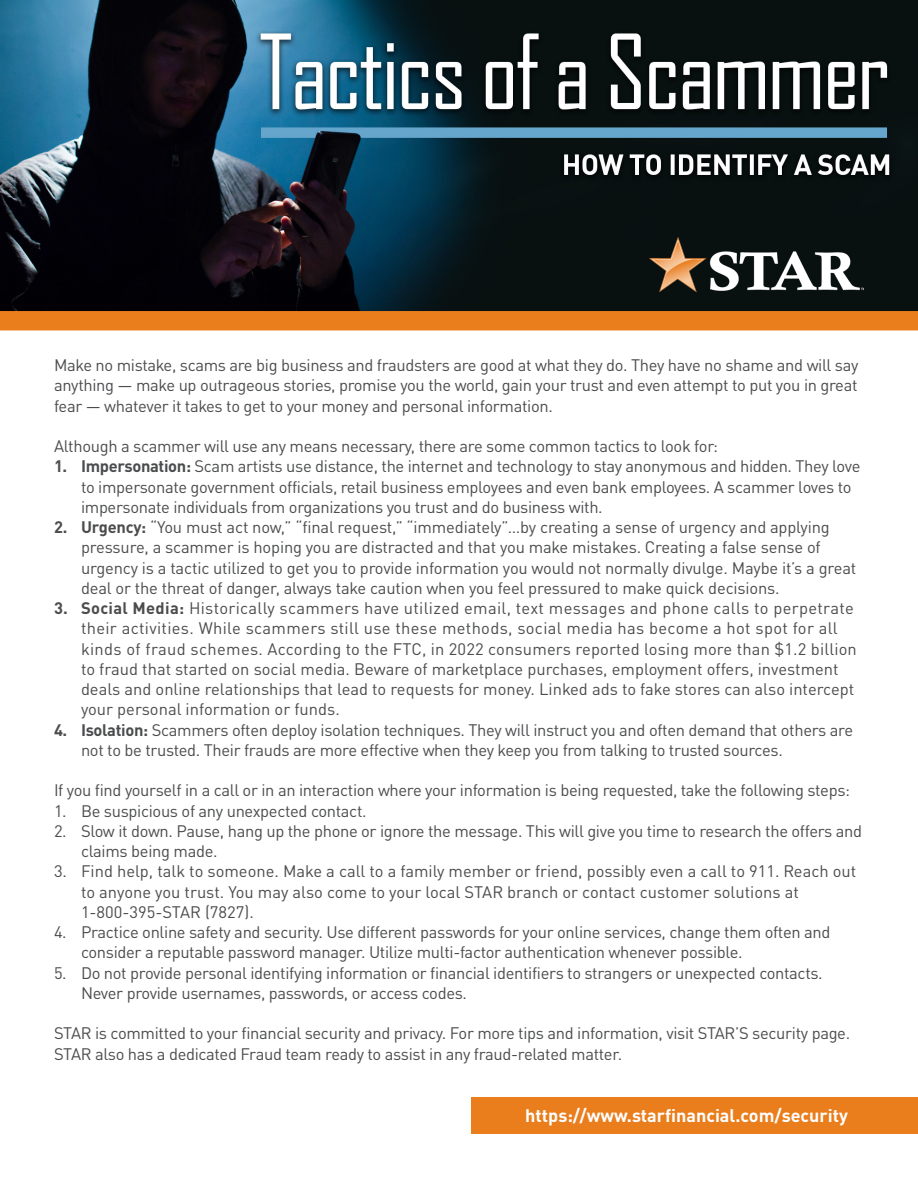
<style>
.page{position:relative;width:918px;height:1188px;background:#fff}
.page>*{position:absolute;margin:0;border:0;box-sizing:border-box;transform-origin:0 0}
.t1{font:700 18px "DIN Pro";color:#fff}
.t2{font:16.5px/20.2px "DIN Pro";letter-spacing:-.02em;color:#4b4c4d}
.t3{font:16.5px/20.2px "DIN Pro";letter-spacing:.005em;color:#4b4c4d}
.t4{font:16.5px/20.2px "DIN Pro";color:#4b4c4d}
.s1{font-weight:700}
</style>
<div class="page">
<img style="left:0;top:0;width:918px;height:311px">
<div style="left:0;top:311px;width:918px;height:19px;background:#ea7e1d"></div>
<img style="left:649px;top:238px;width:215px;height:54px">
<div style="left:471px;top:1097px;width:447px;height:37px;background:#ea7e1d"></div>
<p class="t2" style="left:54px;top:353px;width:806px;text-align:justify">Make no mistake, scams are big business and fraudsters are good at what they do. They have no shame and will say anything — make up outrageous stories, promise you the world, gain your trust and even attempt to put you in great fear — whatever it takes to get to your money and personal information.</p>
<p class="t2" style="left:54px;top:434px;width:666px">Although a scammer will use any means necessary, there are some common tactics to look for:</p>
<p class="t2" style="left:81px;top:455px;width:781px;text-indent:-27px"><span class="s1">1. Impersonation:</span> Scam artists use distance, the internet and technology to stay anonymous and hidden. They love to impersonate government officials, retail business employees and even bank employees. A scammer loves to impersonate individuals from organizations you trust and do business with.</p>
<p class="t2" style="left:81px;top:515px;width:777px;text-indent:-27px"><span class="s1">2. Urgency:</span> “You must act now,” “final request,” “immediately”…by creating a sense of urgency and applying pressure, a scammer is hoping you are distracted and that you make mistakes. Creating a false sense of urgency is a tactic utilized to get you to provide information you would not normally divulge. Maybe it’s a great deal or the threat of danger, always take caution when you feel pressured to make quick decisions.</p>
<p class="t3" style="left:81px;top:596px;width:777px;text-indent:-27px"><span class="s1">3. Social Media:</span> Historically scammers have utilized email, text messages and phone calls to perpetrate their activities. While scammers still use these methods, social media has become a hot spot for all kinds of fraud schemes. According to the FTC, in 2022 consumers reported losing more than $1.2 billion to fraud that started on social media. Beware of marketplace purchases, employment offers, investment deals and online relationships that lead to requests for money. Linked ads to fake stores can also intercept your personal information or funds.</p>
<p class="t2" style="left:81px;top:718px;width:774px;text-indent:-27px"><span class="s1">4. Isolation:</span> Scammers often deploy isolation techniques. They will instruct you and often demand that others are not to be trusted. Their frauds are more effective when they keep you from talking to trusted sources.</p>
<p class="t2" style="left:54px;top:779px;width:798px">If you find yourself in a call or in an interaction where your information is being requested, take the following steps:</p>
<p class="t2" style="left:54px;top:799px;width:314px">1. Be suspicious of any unexpected contact.</p>
<p class="t2" style="left:81px;top:819px;width:783px;text-indent:-27px">2. Slow it down. Pause, hang up the phone or ignore the message. This will give you time to research the offers and claims being made.</p>
<p class="t4" style="left:81px;top:860px;width:777px;text-indent:-27px">3. Find help, talk to someone. Make a call to a family member or friend, possibly even a call to 911. Reach out to anyone you trust. You may also come to your local STAR branch or contact customer solutions at<br>1-800-395-STAR (7827).</p>
<p class="t2" style="left:81px;top:920px;width:751px;text-indent:-27px">4. Practice online safety and security. Use different passwords for your online services, change them often and consider a reputable password manager. Utilize multi-factor authentication whenever possible.</p>
<p class="t2" style="left:81px;top:961px;width:743px;text-indent:-27px">5. Do not provide personal identifying information or financial identifiers to strangers or unexpected contacts.<br>Never provide usernames, passwords, or access codes.</p>
<p class="t2" style="left:54px;top:1022px;width:798px">STAR is committed to your financial security and privacy. For more tips and information, visit STAR’S security page.<br>STAR also has a dedicated Fraud team ready to assist in any fraud-related matter.</p>
<p class="t1" style="left:525px;top:1101px;width:324px">https://www.starfinancial.com/security</p>
</div>
